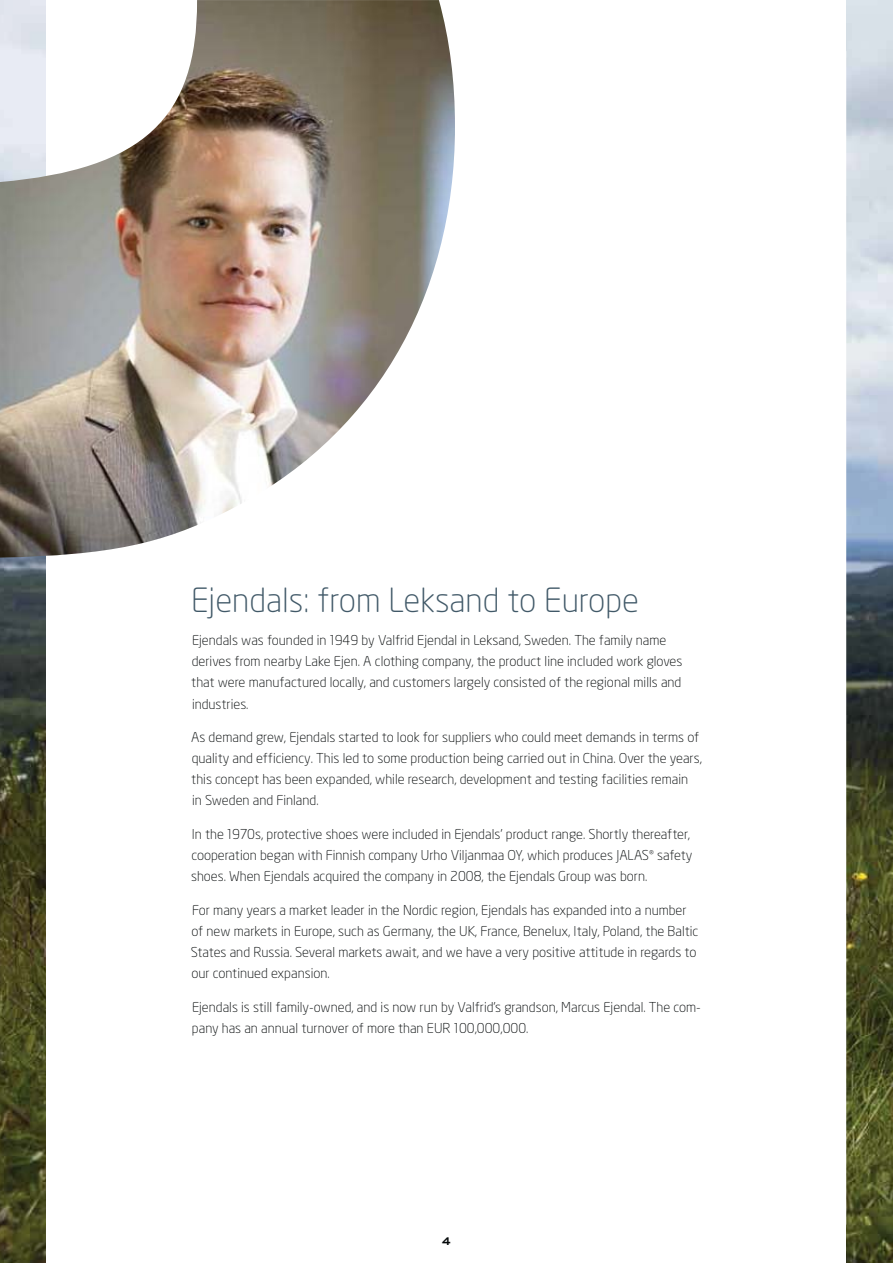
<style>
.page{position:relative;width:893px;height:1263px;background:#fff}
.page>*{position:absolute;margin:0;border:0;box-sizing:border-box;transform-origin:0 0}
.t1{font:300 33px "Neo Sans Pro Cyr";color:#415968}
.t2{font:500 15px "Apex New";color:#040809}
.t3{font:300 13.5px/21px "Neo Sans Pro Cyr";color:#040809}
</style>
<div class="page">
<img style="left:0;top:0;width:893px;height:1263px">
<div style="left:47px;top:0;width:799px;height:1263px;background:#fff"></div>
<img style="left:0;top:0;width:455px;height:558px">
<h1 class="t1" style="left:191px;top:586px;width:449px">Ejendals: from Leksand to Europe</h1>
<p class="t3" style="left:191px;top:631px;width:493px">Ejendals was founded in 1949 by Valfrid Ejendal in Leksand, Sweden. The family name derives from nearby Lake Ejen. A clothing company, the product line included work gloves that were manufactured locally, and customers largely consisted of the regional mills and industries.</p>
<p class="t3" style="left:191px;top:728px;width:512px">As demand grew, Ejendals started to look for suppliers who could meet demands in terms of quality and efficiency. This led to some production being carried out in China. Over the years, this concept has been expanded, while research, development and testing facilities remain<br>in Sweden and Finland.</p>
<p class="t3" style="left:191px;top:825px;width:503px">In the 1970s, protective shoes were included in Ejendals’ product range. Shortly thereafter, cooperation began with Finnish company Urho Viljanmaa OY, which produces JALAS<sup>®</sup> safety shoes. When Ejendals acquired the company in 2008, the Ejendals Group was born.</p>
<p class="t3" style="left:191px;top:900px;width:509px">For many years a market leader in the Nordic region, Ejendals has expanded into a number of new markets in Europe, such as Germany, the UK, France, Benelux, Italy, Poland, the Baltic States and Russia. Several markets await, and we have a very positive attitude in regards to our continued expansion.</p>
<p class="t3" style="left:192px;top:997px;width:510px">Ejendals is still family-owned, and is now run by Valfrid’s grandson, Marcus Ejendal. The com&shy;pany has an annual turnover of more than EUR 100,000,000.</p>
<p class="t2" style="left:442px;top:1234px;width:10px">4</p>
</div>
